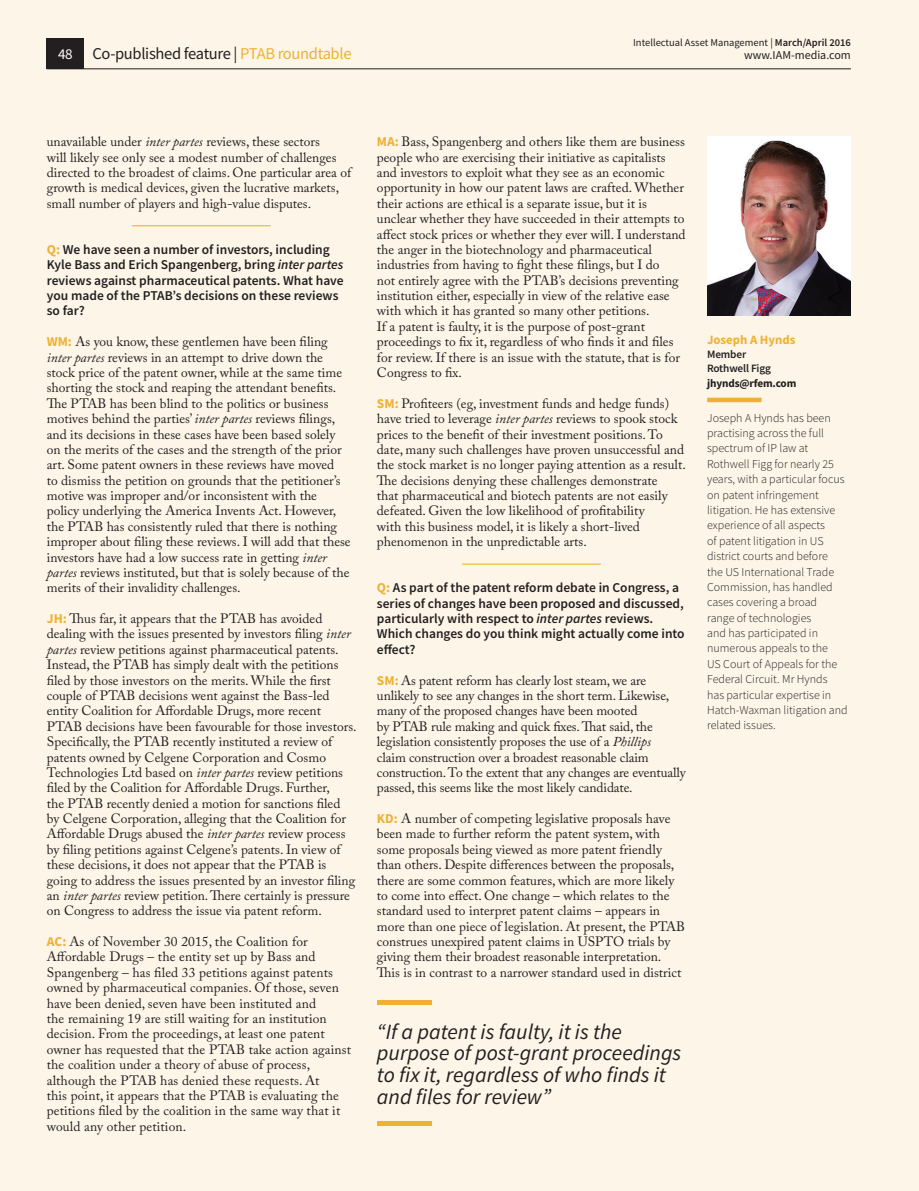
<style>
.page{position:relative;width:919px;height:1191px;background:#fff}
.page>*{position:absolute;margin:0;border:0;box-sizing:border-box;transform-origin:0 0}
.t1{font:italic 21.75px/21.8px "Source Sans Pro";color:#231f20}
.Running_head_left{font:16.5px "Source Sans Pro";letter-spacing:-.02em;color:#231f20}
.t2{font:15px "Source Sans Pro";color:#fff}
.Body_no_indent{font:13.5px/15.3px "Adobe Caslon Pro";color:#231f20}
.Roundtable_Question{font:600 13.5px/15.3px "Source Sans Pro";color:#231f20}
.Co-publish_report_bi{font:700 12.75px "Source Sans Pro";color:#efb133}
.Co-publish_report_bi-2{font:300 12px/15.3px "Source Sans Pro";color:#231f20}
.t3{font:12px "Source Sans Pro";color:#231f20}
.Co-publish_report_bi-3{font:600 11.25px/14.7px "Source Sans Pro";letter-spacing:-.015em;color:#231f20}
.t4{font:10.5px "Source Sans Pro";color:#231f20}
.s1{color:#efb133}
.s2{font-weight:600}
.s3{font-style:italic}
.s4{font-weight:700;color:#efb133}
.s5{font-family:"Source Sans Pro";font-weight:700;color:#efb133}
.s6{font-weight:700}
</style>
<div class="page">
<div style="left:0;top:0;width:918px;height:1191px;background:#fcf5e8"></div>
<div style="left:47px;top:38px;width:37px;height:30px;background:#231f20"></div>
<hr style="left:47px;top:68px;width:803px;height:1px;background:#231f20">
<hr style="left:462px;top:563px;width:138px;height:1px;background:#efb133">
<div style="left:377px;top:1000px;width:54px;height:5px;background:#efb133"></div>
<hr style="left:377px;top:1121px;width:54px;height:4px;background:#efb133">
<hr style="left:132px;top:225px;width:138px;height:1px;background:#efb133">
<hr style="left:707px;top:398px;width:54px;height:4px;background:#efb133">
<img style="left:707px;top:136px;width:143px;height:179px">
<p class="t2" style="left:58px;top:44px;width:16px">48</p>
<p class="Running_head_left" style="left:92px;top:43px;width:260px">Co-published feature | <span class="s1">PTAB roundtable</span></p>
<p class="t4" style="left:633px;top:36px;width:219px">Intellectual Asset Management | <span class="s2">March/April 2016</span></p>
<p class="t3" style="left:744px;top:48px;width:108px">www.IAM-media.com</p>
<p class="Body_no_indent" style="left:47px;top:134px;width:306px">unavailable under <span class="s3">inter partes</span> reviews, these sectors<br>will likely see only see a modest number of challenges directed to the broadest of claims. One particular area of growth is medical devices, given the lucrative markets, small number of players and high-value disputes.</p>
<p class="Roundtable_Question" style="left:47px;top:242px;width:298px"><span class="s4">Q:</span> We have seen a number of investors, including Kyle Bass and Erich Spangenberg, bring <span class="s3">inter partes </span>reviews against pharmaceutical patents. What have you made of the PTAB’s decisions on these reviews so far?</p>
<p class="Body_no_indent" style="left:47px;top:334px;width:305px"><span class="s5">WM:</span> As you know, these gentlemen have been filing <span class="s3">inter partes</span> reviews in an attempt to drive down the stock price of the patent owner, while at the same time shorting the stock and reaping the attendant benefits.<br>The PTAB has been blind to the politics or business motives behind the parties’ <span class="s3">inter partes</span> reviews filings, and its decisions in these cases have been based solely on the merits of the cases and the strength of the prior art. Some patent owners in these reviews have moved<br>to dismiss the petition on grounds that the petitioner’s motive was improper and/or inconsistent with the policy underlying the America Invents Act. However, the PTAB has consistently ruled that there is nothing improper about filing these reviews. I will add that these investors have had a low success rate in getting <span class="s3">inter partes</span> reviews instituted, but that is solely because of the merits of their invalidity challenges.</p>
<p class="Body_no_indent" style="left:47px;top:610px;width:311px"><span class="s5">JH:</span> Thus far, it appears that the PTAB has avoided dealing with the issues presented by investors filing <span class="s3">inter partes</span> review petitions against pharmaceutical patents.<br>Instead, the PTAB has simply dealt with the petitions filed by those investors on the merits. While the first couple of PTAB decisions went against the Bass-led entity Coalition for Affordable Drugs, more recent PTAB decisions have been favourable for those investors.<br>Specifically, the PTAB recently instituted a review of patents owned by Celgene Corporation and Cosmo Technologies Ltd based on <span class="s3">inter partes</span> review petitions filed by the Coalition for Affordable Drugs. Further,<br>the PTAB recently denied a motion for sanctions filed<br>by Celgene Corporation, alleging that the Coalition for Affordable Drugs abused the <span class="s3">inter partes</span> review process by filing petitions against Celgene’s patents. In view of these decisions, it does not appear that the PTAB is going to address the issues presented by an investor filing an <span class="s3">inter partes</span> review petition. There certainly is pressure on Congress to address the issue via patent reform.</p>
<p class="Body_no_indent" style="left:47px;top:933px;width:306px"><span class="s5">AC:</span> As of November 30 2015, the Coalition for Affordable Drugs – the entity set up by Bass and Spangenberg – has filed 33 petitions against patents owned by pharmaceutical companies. Of those, seven have been denied, seven have been instituted and<br>the remaining 19 are still waiting for an institution decision. From the proceedings, at least one patent owner has requested that the PTAB take action against the coalition under a theory of abuse of process, although the PTAB has denied these requests. At<br>this point, it appears that the PTAB is evaluating the petitions filed by the coalition in the same way that it would any other petition.</p>
<p class="Body_no_indent" style="left:377px;top:134px;width:310px"><span class="s5">MA:</span> Bass, Spangenberg and others like them are business people who are exercising their initiative as capitalists and investors to exploit what they see as an economic opportunity in how our patent laws are crafted. Whether their actions are ethical is a separate issue, but it is unclear whether they have succeeded in their attempts to affect stock prices or whether they ever will. I understand the anger in the biotechnology and pharmaceutical industries from having to fight these filings, but I do<br>not entirely agree with the PTAB’s decisions preventing institution either, especially in view of the relative ease with which it has granted so many other petitions.<br>If a patent is faulty, it is the purpose of post-grant proceedings to fix it, regardless of who finds it and files for review. If there is an issue with the statute, that is for Congress to fix.</p>
<p class="Body_no_indent" style="left:377px;top:395px;width:310px"><span class="s5">SM:</span> Profiteers (eg, investment funds and hedge funds) have tried to leverage <span class="s3">inter partes</span> reviews to spook stock prices to the benefit of their investment positions. To date, many such challenges have proven unsuccessful and the stock market is no longer paying attention as a result.<br>The decisions denying these challenges demonstrate<br>that pharmaceutical and biotech patents are not easily defeated. Given the low likelihood of profitability<br>with this business model, it is likely a short-lived phenomenon in the unpredictable arts.</p>
<p class="Roundtable_Question" style="left:377px;top:580px;width:309px"><span class="s4">Q:</span> As part of the patent reform debate in Congress, a series of changes have been proposed and discussed, particularly with respect to <span class="s3">inter partes</span> reviews.<br>Which changes do you think might actually come into effect?</p>
<p class="Body_no_indent" style="left:377px;top:672px;width:310px"><span class="s5">SM:</span> As patent reform has clearly lost steam, we are unlikely to see any changes in the short term. Likewise, many of the proposed changes have been mooted<br>by PTAB rule making and quick fixes. That said, the legislation consistently proposes the use of a <span class="s3">Phillips<br></span>claim construction over a broadest reasonable claim construction. To the extent that any changes are eventually passed, this seems like the most likely candidate.</p>
<p class="Body_no_indent" style="left:377px;top:810px;width:309px"><span class="s5">KD:</span> A number of competing legislative proposals have been made to further reform the patent system, with some proposals being viewed as more patent friendly than others. Despite differences between the proposals, there are some common features, which are more likely to come into effect. One change – which relates to the standard used to interpret patent claims – appears in more than one piece of legislation. At present, the PTAB construes unexpired patent claims in USPTO trials by giving them their broadest reasonable interpretation.<br>This is in contrast to a narrower standard used in district</p>
<p class="t1" style="left:377px;top:1020px;width:306px">“If a patent is faulty, it is the purpose of post-grant proceedings to fix it, regardless of who finds it and files for review”</p>
<p class="Co-publish_report_bi" style="left:707px;top:331px;width:90px">Joseph A Hynds</p>
<p class="Co-publish_report_bi-3" style="left:707px;top:346px;width:91px">Member<br>Rothwell Figg <span class="s6">jhynds@rfem.com</span></p>
<p class="Co-publish_report_bi-2" style="left:707px;top:410px;width:142px">Joseph A Hynds has been practising across the full spectrum of IP law at<br>Rothwell Figg for nearly 25 years, with a particular focus on patent infringement litigation. He has extensive experience of all aspects<br>of patent litigation in US district courts and before<br>the US International Trade<br>Commission, has handled cases covering a broad<br>range of technologies<br>and has participated in numerous appeals to the<br>US Court of Appeals for the<br>Federal Circuit. Mr Hynds has particular expertise in<br>Hatch-Waxman litigation and related issues.</p>
</div>
